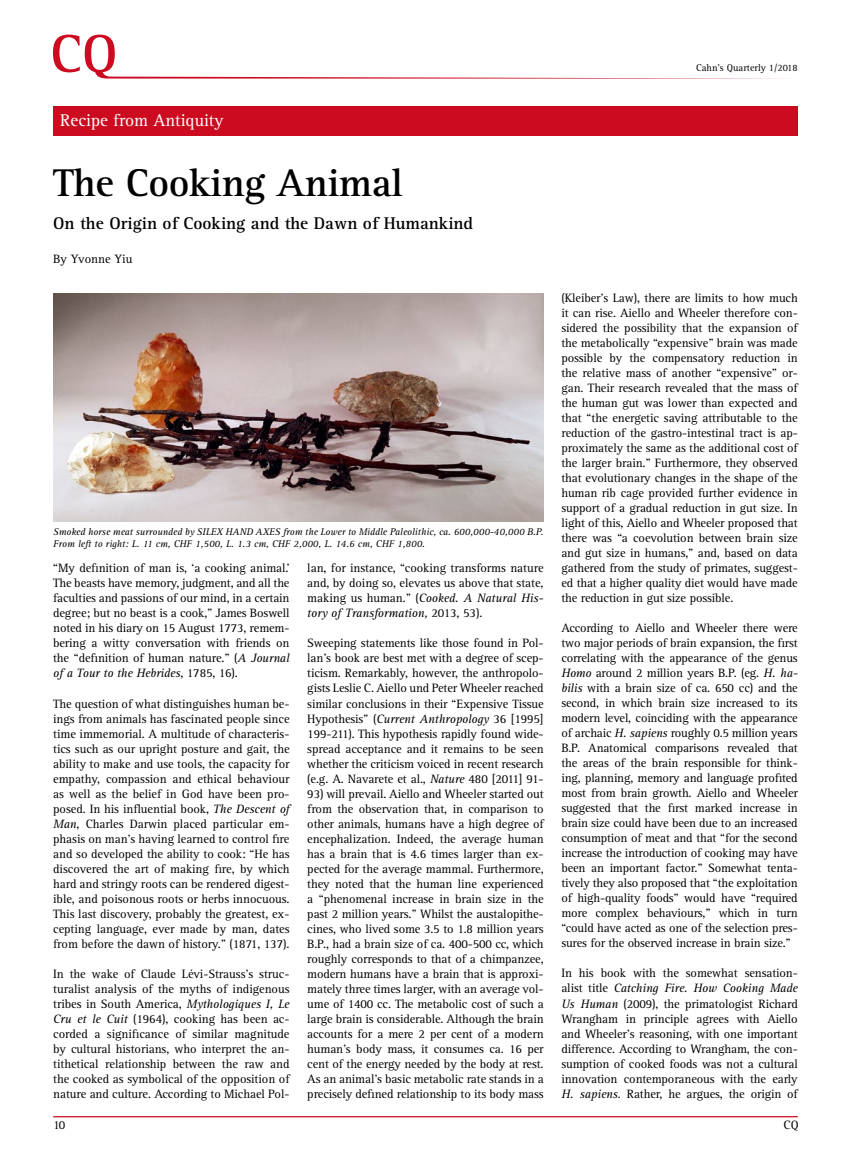
<style>
.page{position:relative;width:851px;height:1170px;background:#fff}
.page>*{position:absolute;margin:0;border:0;box-sizing:border-box;transform-origin:0 0}
.t1{font:700 40px "Rotis Serif Std";letter-spacing:-.01em;color:#000}
.t2{font:700 17.5px "Rotis Serif Std";color:#000}
.t3{font:17.5px "Rotis Serif Std";color:#fff}
.t4{font:12.5px/15px "Rotis Serif Std";letter-spacing:-.01em;color:#000;text-align:justify}
.t5{font:italic 10px/12px "Rotis Serif Std";color:#000}
.t6{font:10px "Rotis Serif Std";color:#000}
.s1{font-style:italic}
</style>
<div class="page">
<hr style="left:53px;top:1115px;width:744px;height:2px;background:#cd0b20">
<svg style="left:53px;top:35px;width:731px;height:44px"></svg>
<div style="left:53px;top:106px;width:744px;height:30px;background:#cd0b20"></div>
<img style="left:53px;top:293px;width:490px;height:228px">
<p class="t6" style="left:696px;top:62px;width:103px">Cahn’s Quarterly 1/2018</p>
<h2 class="t3" style="left:60px;top:110px;width:165px">Recipe from Antiquity</h2>
<h1 class="t1" style="left:53px;top:159px;width:351px">The Cooking Animal</h1>
<h2 class="t2" style="left:53px;top:213px;width:421px">On the Origin of Cooking and the Dawn of Humankind</h2>
<p class="t4" style="left:53px;top:252px;width:81px">By Yvonne Yiu</p>
<p class="t5" style="left:53px;top:525px;width:492px">Smoked horse meat surrounded by SILEX HAND AXES from the Lower to Middle Paleolithic, ca. 600,000-40,000 B.P.<br>From left to right: L. 11 cm, CHF 1,500, L. 1.3 cm, CHF 2,000, L. 14.6 cm, CHF 1,800.</p>
<p class="t4" style="left:53px;top:561px;width:238px">“My definition of man is, ‘a cooking animal.’ The beasts have memory, judgment, and all the faculties and passions of our mind, in a certain degree; but no beast is a cook,” James Boswell noted in his diary on 15 August 1773, remem&shy;bering a witty conversation with friends on the “definition of human nature.” (<span class="s1">A Journal of a Tour to the Hebrides</span>, 1785, 16).</p>
<p class="t4" style="left:53px;top:696px;width:238px">The question of what distinguishes human be&shy;ings from animals has fascinated people since time immemorial. A multitude of characteris&shy;tics such as our upright posture and gait, the ability to make and use tools, the capacity for empathy, compassion and ethical behaviour as well as the belief in God have been pro&shy;posed. In his influential book, <span class="s1">The Descent of Man</span>, Charles Darwin placed particular em&shy;phasis on man’s having learned to control fire and so developed the ability to cook: “He has discovered the art of making fire, by which hard and stringy roots can be rendered digest&shy;ible, and poisonous roots or herbs innocuous.<br>This last discovery, probably the greatest, ex&shy;cepting language, ever made by man, dates from before the dawn of history.” (1871, 137).</p>
<p class="t4" style="left:53px;top:966px;width:238px">In the wake of Claude Lévi-Strauss’s struc&shy;turalist analysis of the myths of indigenous tribes in South America, <span class="s1">Mythologiques I, Le Cru et le Cuit</span> (1964), cooking has been ac&shy;corded a significance of similar magnitude by cultural historians, who interpret the an&shy;tithetical relationship between the raw and the cooked as symbolical of the opposition of nature and culture. According to Michael Pol-</p>
<p class="t4" style="left:307px;top:561px;width:238px">lan, for instance, “cooking transforms nature and, by doing so, elevates us above that state, making us human.” (<span class="s1">Cooked. A Natural His&shy;tory of Transformation,</span> 2013, 53).</p>
<p class="t4" style="left:307px;top:636px;width:238px">Sweeping statements like those found in Pol&shy;lan’s book are best met with a degree of scep&shy;ticism. Remarkably, however, the anthropolo&shy;gists Leslie C. Aiello und Peter Wheeler reached similar conclusions in their “Expensive Tissue Hypothesis” (<span class="s1">Current Anthropology</span> 36 [1995] 199-211). This hypothesis rapidly found wide&shy;spread acceptance and it remains to be seen whether the criticism voiced in recent research (e.g. A. Navarete et al., <span class="s1">Nature</span> 480 [2011] 91-</p>
<p class="t4" style="left:307px;top:786px;width:238px">93) will prevail. Aiello and Wheeler started out from the observation that, in comparison to other animals, humans have a high degree of encephalization. Indeed, the average human has a brain that is 4.6 times larger than ex&shy;pected for the average mammal. Furthermore, they noted that the human line experienced a “phenomenal increase in brain size in the past 2 million years.” Whilst the austalopithe&shy;cines, who lived some 3.5 to 1.8 million years B.P., had a brain size of ca. 400-500 cc, which roughly corresponds to that of a chimpanzee, modern humans have a brain that is approxi&shy;mately three times larger, with an average vol&shy;ume of 1400 cc. The metabolic cost of such a large brain is considerable. Although the brain accounts for a mere 2 per cent of a modern human’s body mass, it consumes ca. 16 per cent of the energy needed by the body at rest.<br>As an animal’s basic metabolic rate stands in a precisely defined relationship to its body mass</p>
<p class="t4" style="left:561px;top:291px;width:238px">(Kleiber’s Law), there are limits to how much it can rise. Aiello and Wheeler therefore con&shy;sidered the possibility that the expansion of the metabolically “expensive” brain was made possible by the compensatory reduction in the relative mass of another “expensive” or&shy;gan. Their research revealed that the mass of the human gut was lower than expected and that “the energetic saving attributable to the reduction of the gastro-intestinal tract is ap&shy;proximately the same as the additional cost of the larger brain.” Furthermore, they observed that evolutionary changes in the shape of the human rib cage provided further evidence in support of a gradual reduction in gut size. In light of this, Aiello and Wheeler proposed that there was “a coevolution between brain size and gut size in humans,” and, based on data gathered from the study of primates, suggest&shy;ed that a higher quality diet would have made the reduction in gut size possible.</p>
<p class="t4" style="left:561px;top:621px;width:238px">According to Aiello and Wheeler there were two major periods of brain expansion, the first correlating with the appearance of the genus <span class="s1">Homo</span> around 2 million years B.P. (eg. <span class="s1">H. ha&shy;bilis</span> with a brain size of ca. 650 cc) and the second, in which brain size increased to its modern level, coinciding with the appearance of archaic <span class="s1">H. sapiens</span> roughly 0.5 million years B.P. Anatomical comparisons revealed that the areas of the brain responsible for think&shy;ing, planning, memory and language profited most from brain growth. Aiello and Wheeler suggested that the first marked increase in brain size could have been due to an increased consumption of meat and that “for the second increase the introduction of cooking may have been an important factor.” Somewhat tenta&shy;tively they also proposed that “the exploitation of high-quality foods” would have “required more complex behaviours,” which in turn “could have acted as one of the selection pres&shy;sures for the observed increase in brain size.”</p>
<p class="t4" style="left:561px;top:966px;width:238px">In his book with the somewhat sensation&shy;alist title <span class="s1">Catching Fire. How Cooking Made Us Human</span> (2009), the primatologist Richard Wrangham in principle agrees with Aiello and Wheeler’s reasoning, with one important difference. According to Wrangham, the con&shy;sumption of cooked foods was not a cultural innovation contemporaneous with the early <span class="s1">H. sapiens</span>. Rather, he argues, the origin of</p>
<p class="t4" style="left:53px;top:1117px;width:14px">10</p>
<p class="t4" style="left:783px;top:1117px;width:17px">CQ</p>
</div>
